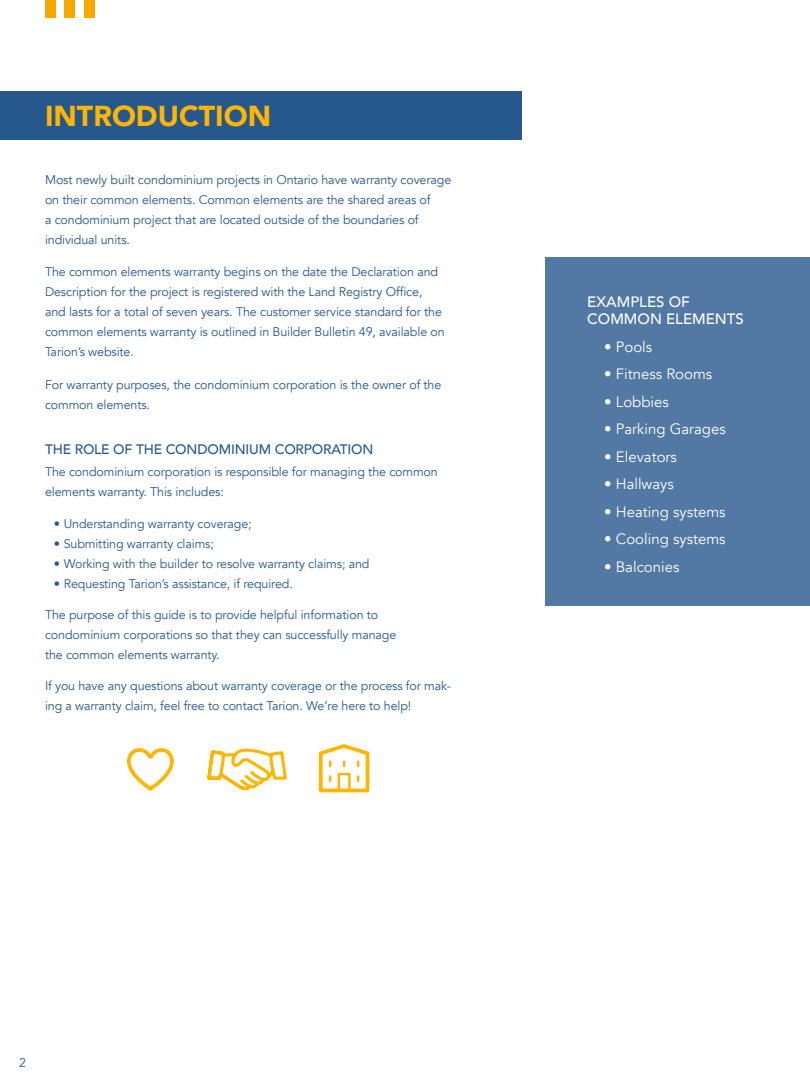
<style>
.page{position:relative;width:810px;height:1080px;background:#fff}
.page>*{position:absolute;margin:0;border:0;box-sizing:border-box;transform-origin:0 0}
.t1{font:900 28.75px "Avenir";color:#ffb602}
.t2{font:15px "Avenir";color:#fff}
.t3{font:500 15px/17.5px "Avenir";color:#fff}
.t4{font:500 13.75px "Avenir";letter-spacing:-.01em;color:#27588d}
.t5{font:12.5px/20px "Avenir";letter-spacing:-.01em;color:#27588d}
</style>
<div class="page">
<div style="left:45px;top:0;width:11px;height:18px;background:#f7a800"></div>
<div style="left:64px;top:0;width:11px;height:18px;background:#f7a800"></div>
<div style="left:84px;top:0;width:11px;height:18px;background:#f7a800"></div>
<div style="left:0;top:92px;width:521px;height:48px;background:#27588d"></div>
<div style="left:545px;top:257px;width:265px;height:349px;background:#5279a3"></div>
<svg style="left:127px;top:748px;width:47px;height:43px"></svg>
<svg style="left:207px;top:748px;width:80px;height:43px"></svg>
<svg style="left:318px;top:744px;width:52px;height:49px"></svg>
<h1 class="t1" style="left:45px;top:91px;width:228px">INTRODUCTION</h1>
<p class="t5" style="left:45px;top:170px;width:408px">Most newly built condominium projects in Ontario have warranty coverage on their common elements. Common elements are the shared areas of<br>a condominium project that are located outside of the boundaries of individual units.</p>
<p class="t5" style="left:45px;top:262px;width:401px">The common elements warranty begins on the date the Declaration and Description for the project is registered with the Land Registry Office, and lasts for a total of seven years. The customer service standard for the common elements warranty is outlined in Builder Bulletin 49, available on Tarion’s website.</p>
<p class="t5" style="left:45px;top:375px;width:398px">For warranty purposes, the condominium corporation is the owner of the common elements.</p>
<p class="t4" style="left:45px;top:437px;width:330px">THE ROLE OF THE CONDOMINIUM CORPORATION</p>
<p class="t5" style="left:45px;top:462px;width:394px">The condominium corporation is responsible for managing the common elements warranty. This includes:</p>
<p class="t5" style="left:54px;top:513px;width:200px">• Understanding warranty coverage;</p>
<p class="t5" style="left:54px;top:533px;width:162px">• Submitting warranty claims;</p>
<p class="t5" style="left:54px;top:553px;width:317px">• Working with the builder to resolve warranty claims; and</p>
<p class="t5" style="left:54px;top:573px;width:241px">• Requesting Tarion’s assistance, if required.</p>
<p class="t5" style="left:45px;top:605px;width:353px">The purpose of this guide is to provide helpful information to condominium corporations so that they can successfully manage the common elements warranty.</p>
<p class="t5" style="left:45px;top:676px;width:408px">If you have any questions about warranty coverage or the process for mak&shy;ing a warranty claim, feel free to contact Tarion. We’re here to help!</p>
<p class="t3" style="left:587px;top:292px;width:158px">EXAMPLES OF<br>COMMON ELEMENTS</p>
<p class="t2" style="left:604px;top:338px;width:50px">• Pools</p>
<p class="t2" style="left:604px;top:365px;width:110px">• Fitness Rooms</p>
<p class="t2" style="left:604px;top:393px;width:66px">• Lobbies</p>
<p class="t2" style="left:604px;top:420px;width:123px">• Parking Garages</p>
<p class="t2" style="left:604px;top:447px;width:74px">• Elevators</p>
<p class="t2" style="left:604px;top:475px;width:71px">• Hallways</p>
<p class="t2" style="left:604px;top:502px;width:123px">• Heating systems</p>
<p class="t2" style="left:604px;top:530px;width:123px">• Cooling systems</p>
<p class="t2" style="left:604px;top:557px;width:77px">• Balconies</p>
<p class="t5" style="left:19px;top:1053px;width:8px">2</p>
</div>
